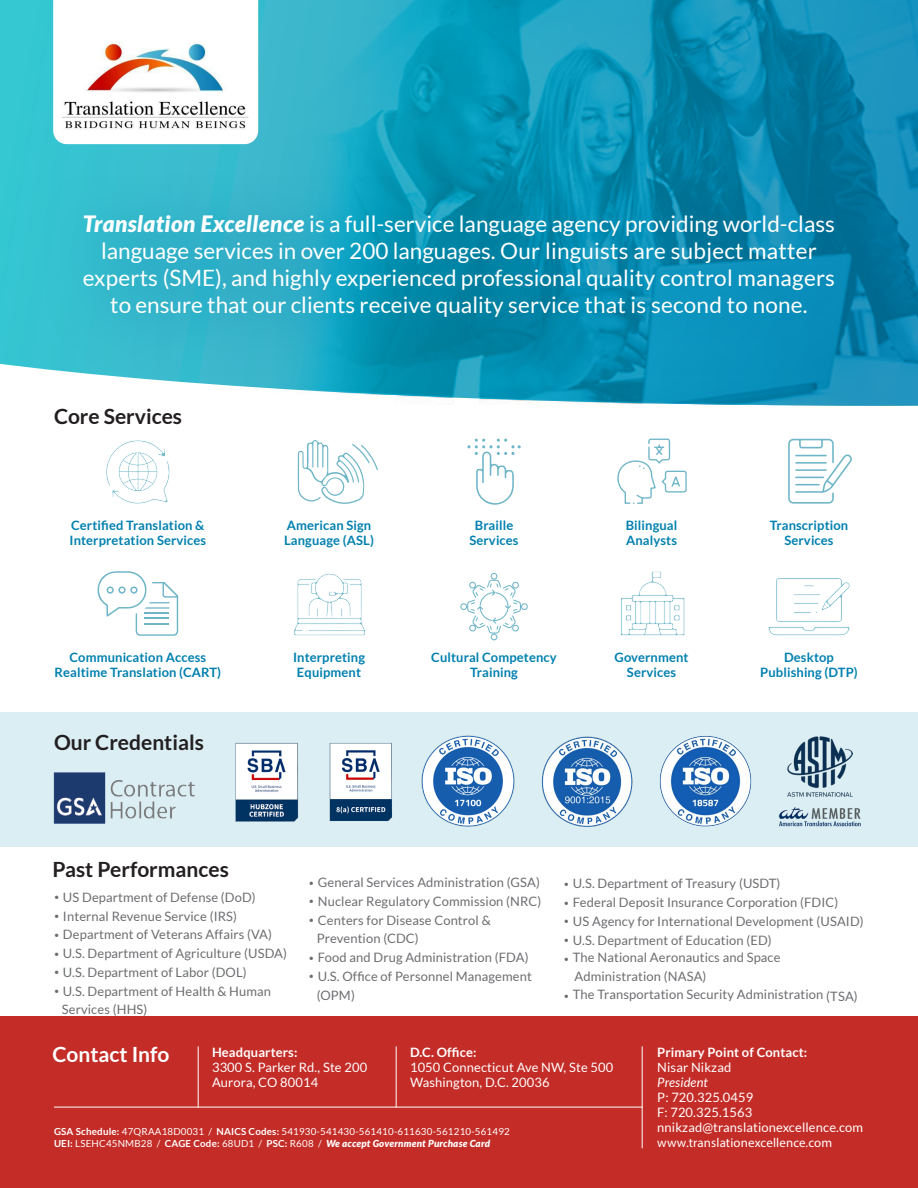
<style>
.page{position:relative;width:918px;height:1188px;background:#fff}
.page>*{position:absolute;margin:0;border:0;box-sizing:border-box;transform-origin:0 0}
.t1{font:22.5px/27px "Lato";color:#fff;text-align:center}
.t2{font:700 21px "Lato";color:#231f20}
.t3{font:700 21px "Lato";color:#fff}
.t4{font:12.9px/18.8px "Lato";letter-spacing:.01em;color:#6c6d70}
.t5{font:700 12.9px/15px "Lato";letter-spacing:.01em;color:#0080af;text-align:center}
.t6{font:12.9px "Lato";letter-spacing:.01em;color:#fff}
.t7{font:700 12.9px "Lato";letter-spacing:.01em;color:#fff}
.t8{font:12.9px "Myriad Pro";letter-spacing:.01em;color:#fff}
.t9{font:italic 12.9px "Lato";letter-spacing:.01em;color:#fff}
.t10{font:9.75px "Lato";letter-spacing:.02em;color:#fff}
.t11{font:italic 900 9.75px "Lato";letter-spacing:.02em;color:#fff}
.s1{font-weight:900;font-style:italic}
.s2{font-size:9px}
.s3{font-weight:700}
.s4{font-weight:700;font-style:normal}
.s5{font-weight:400;font-style:normal}
</style>
<div class="page">
<div style="left:0;top:712px;width:918px;height:135px;background:#daeef3"></div>
<div style="left:0;top:1016px;width:918px;height:172px;background:#c32c27"></div>
<hr style="left:198px;top:1046px;width:1px;height:62px;background:#fff">
<hr style="left:642px;top:1046px;width:1px;height:102px;background:#fff">
<img style="left:787px;top:737px;width:65px;height:59px">
<img style="left:779px;top:807px;width:82px;height:20px">
<img style="left:422px;top:735px;width:92px;height:92px">
<img style="left:659px;top:736px;width:93px;height:91px">
<img style="left:541px;top:736px;width:92px;height:91px">
<img style="left:329px;top:743px;width:63px;height:78px">
<img style="left:235px;top:742px;width:64px;height:80px">
<img style="left:53px;top:772px;width:142px;height:52px">
<svg style="left:0;top:0;width:918px;height:406px;background:#27a3c0"></svg>
<svg style="left:45px;top:174px;width:845px;height:202px;background:#1598b8"></svg>
<svg style="left:53px;top:0;width:205px;height:144px"></svg>
<img style="left:63px;top:29px;width:186px;height:103px">
<svg style="left:106px;top:440px;width:64px;height:64px"></svg>
<svg style="left:298px;top:440px;width:80px;height:64px"></svg>
<svg style="left:467px;top:439px;width:54px;height:66px"></svg>
<svg style="left:617px;top:439px;width:70px;height:65px"></svg>
<svg style="left:788px;top:439px;width:64px;height:65px"></svg>
<svg style="left:768px;top:578px;width:82px;height:58px"></svg>
<svg style="left:460px;top:573px;width:68px;height:67px"></svg>
<svg style="left:294px;top:573px;width:71px;height:63px"></svg>
<svg style="left:621px;top:571px;width:64px;height:65px"></svg>
<svg style="left:97px;top:571px;width:81px;height:65px"></svg>
<hr style="left:396px;top:1046px;width:1px;height:62px;background:#fff">
<hr style="left:54px;top:1107px;width:589px;height:1px;background:#fff">
<p class="t1" style="left:83px;top:210px;width:754px"><span class="s1">Translation Excellence</span> is a full-service language agency providing world-class language services in over 200 languages. Our linguists are subject matter experts (SME), and highly experienced professional quality control managers to ensure that our clients receive quality service that is second to none.</p>
<p class="t2" style="left:54px;top:404px;width:130px">Core Services</p>
<p class="t5" style="left:69px;top:517px;width:138px;text-align:left">Certified Translation &amp;<br>Interpretation Services</p>
<p class="t5" style="left:287px;top:517px;width:86px">American Sign</p>
<p class="t5" style="left:284px;top:532px;width:91px">Language (ASL)</p>
<p class="t5" style="left:55px;top:649px;width:168px">Communication Access<br>Realtime Translation (CART)</p>
<p class="t5" style="left:293px;top:649px;width:74px">Interpreting</p>
<p class="t5" style="left:297px;top:664px;width:66px">Equipment</p>
<p class="t2" style="left:54px;top:730px;width:151px">Our Credentials</p>
<p class="t5" style="left:475px;top:517px;width:40px">Braille</p>
<p class="t5" style="left:469px;top:532px;width:51px">Services</p>
<p class="t5" style="left:431px;top:649px;width:127px">Cultural Competency<br>Training</p>
<p class="t5" style="left:626px;top:517px;width:53px">Bilingual</p>
<p class="t5" style="left:626px;top:532px;width:52px">Analysts</p>
<p class="t5" style="left:615px;top:649px;width:76px">Government</p>
<p class="t5" style="left:627px;top:664px;width:51px">Services</p>
<p class="t5" style="left:770px;top:517px;width:80px">Transcription</p>
<p class="t5" style="left:784px;top:532px;width:51px">Services</p>
<p class="t5" style="left:784px;top:649px;width:51px">Desktop</p>
<p class="t5" style="left:760px;top:664px;width:99px">Publishing (DTP)</p>
<p class="t2" style="left:52px;top:857px;width:178px">Past Performances</p>
<p class="t4" style="left:54px;top:888px;width:203px"><span class="s2">•</span> US Department of Defense (DoD)</p>
<p class="t4" style="left:54px;top:907px;width:185px"><span class="s2">•</span> Internal Revenue Service (IRS)</p>
<p class="t4" style="left:54px;top:925px;width:220px"><span class="s2">•</span> Department of Veterans Affairs (VA)</p>
<p class="t4" style="left:54px;top:944px;width:235px"><span class="s2">•</span> U.S. Department of Agriculture (USDA)</p>
<p class="t4" style="left:54px;top:963px;width:194px"><span class="s2">•</span> U.S. Department of Labor (DOL)</p>
<p class="t4" style="left:62px;top:982px;width:211px;text-indent:-8px"><span class="s2">•</span> U.S. Department of Health &amp; Human<br>Services (HHS)</p>
<p class="t4" style="left:309px;top:873px;width:233px"><span class="s2">•</span> General Services Administration (GSA)</p>
<p class="t4" style="left:309px;top:892px;width:234px"><span class="s2">•</span> Nuclear Regulatory Commission (NRC)</p>
<p class="t4" style="left:317px;top:910px;width:176px;text-indent:-8px"><span class="s2">•</span> Centers for Disease Control &amp;<br>Prevention (CDC)</p>
<p class="t4" style="left:309px;top:948px;width:221px"><span class="s2">•</span> Food and Drug Administration (FDA)</p>
<p class="t4" style="left:309px;top:967px;width:225px"><span class="s2">•</span> U.S. Office of Personnel Management</p>
<p class="t4" style="left:317px;top:985px;width:40px">(OPM)</p>
<p class="t4" style="left:564px;top:874px;width:218px"><span class="s2">•</span> U.S. Department of Treasury (USDT)</p>
<p class="t4" style="left:564px;top:893px;width:276px"><span class="s2">•</span> Federal Deposit Insurance Corporation (FDIC)</p>
<p class="t4" style="left:564px;top:912px;width:301px"><span class="s2">•</span> US Agency for International Development (USAID)</p>
<p class="t4" style="left:564px;top:931px;width:209px"><span class="s2">•</span> U.S. Department of Education (ED)</p>
<p class="t4" style="left:564px;top:948px;width:218px"><span class="s2">•</span> The National Aeronautics and Space</p>
<p class="t4" style="left:574px;top:967px;width:134px">Administration (NASA)</p>
<p class="t4" style="left:564px;top:985px;width:295px"><span class="s2">•</span> The Transportation Security Administration (TSA)</p>
<p class="t3" style="left:52px;top:1042px;width:119px">Contact Info</p>
<p class="t7" style="left:657px;top:1045px;width:152px">Primary Point of Contact:</p>
<p class="t6" style="left:657px;top:1060px;width:76px">Nisar Nikzad</p>
<p class="t9" style="left:657px;top:1075px;width:52px">President</p>
<p class="t6" style="left:657px;top:1090px;width:97px">P: 720.325.0459</p>
<p class="t6" style="left:657px;top:1105px;width:97px">F: 720.325.1563</p>
<p class="t6" style="left:657px;top:1120px;width:207px">nnikzad@translationexcellence.com</p>
<p class="t8" style="left:657px;top:1135px;width:177px">www.translationexcellence.com</p>
<p class="t7" style="left:410px;top:1045px;width:68px">D.C. Office:</p>
<p class="t6" style="left:410px;top:1060px;width:205px">1050 Connecticut Ave NW, Ste 500</p>
<p class="t6" style="left:410px;top:1075px;width:141px">Washington, D.C. 20036</p>
<p class="t10" style="left:54px;top:1126px;width:457px"><span class="s3">GSA Schedule:</span> 47QRAA18D0031 / <span class="s3">NAICS Codes:</span> 541930-541430-561410-611630-561210-561492</p>
<p class="t11" style="left:54px;top:1137px;width:438px"><span class="s4">UEI:</span> <span class="s5">LSEHC45NMB28 /</span> <span class="s4">CAGE Code:</span> <span class="s5">68UD1 /</span> <span class="s4">PSC:</span> <span class="s5">R608 /</span> We accept Government Purchase Card</p>
<p class="t7" style="left:212px;top:1045px;width:87px">Headquarters:</p>
<p class="t6" style="left:212px;top:1060px;width:157px">3300 S. Parker Rd., Ste 200</p>
<p class="t6" style="left:212px;top:1075px;width:108px">Aurora, CO 80014</p>
</div>
